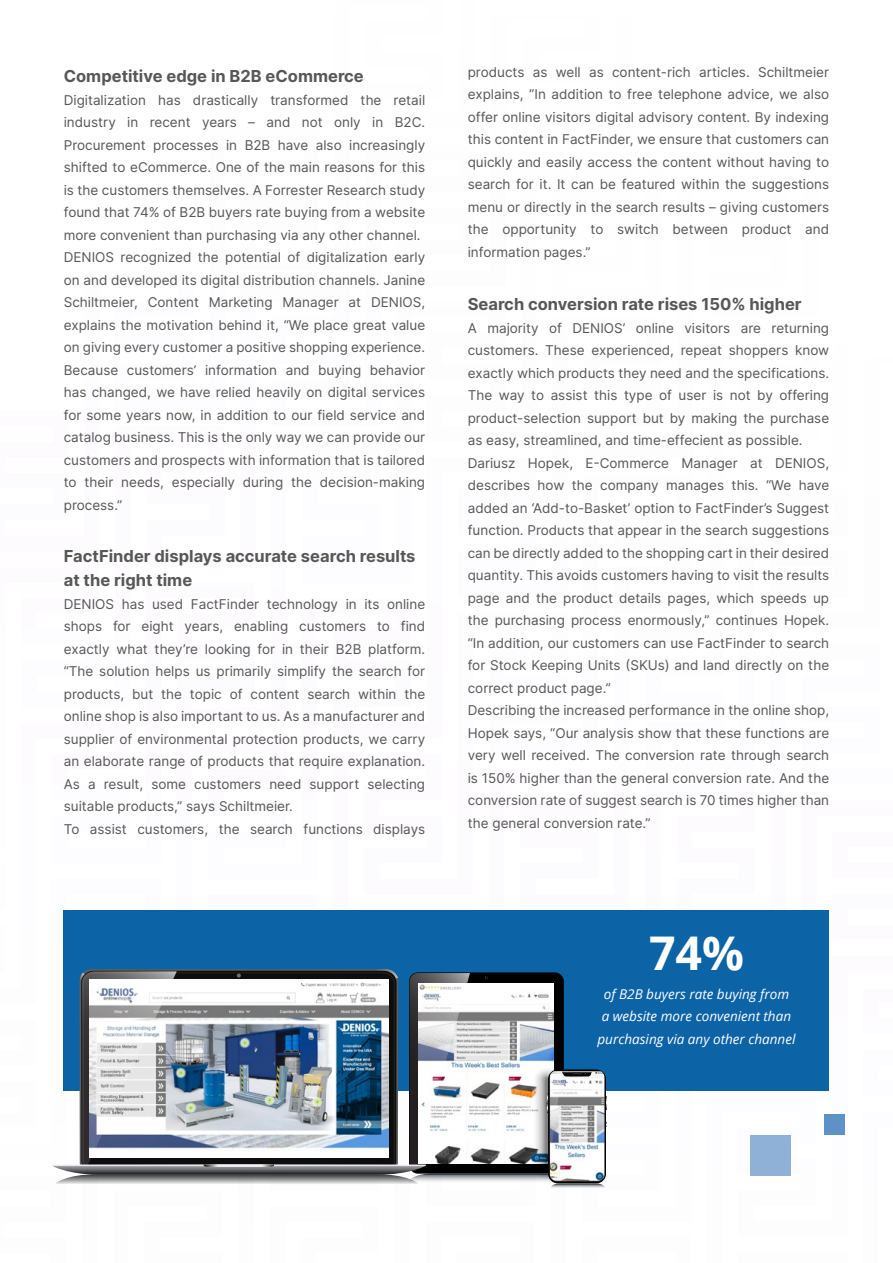
<style>
.page{position:relative;width:893px;height:1263px;background:#fff}
.page>*{position:absolute;margin:0;border:0;box-sizing:border-box;transform-origin:0 0}
.t1{font:700 46.5px "Open Sans";color:#fff}
.t2{font:700 16.5px/24px "Inter";color:#575756}
.t3{font:13.5px/22.5px "Inter";color:#575756}
.t4{font:italic 13.5px/22.5px "Open Sans";color:#fff;text-align:center}
</style>
<div class="page">
<div style="left:64px;top:910px;width:765px;height:180px;background:#0c63a6"></div>
<div style="left:750px;top:1135px;width:41px;height:40px;background:#8fb0d7"></div>
<div style="left:824px;top:1114px;width:20px;height:21px;background:#5e91c5"></div>
<img style="left:52px;top:969px;width:554px;height:219px">
<p class="t2" style="left:64px;top:63px;width:302px">Competitive edge in B2B eCommerce</p>
<p class="t3" style="left:64px;top:88px;width:363px">Digitalization has drastically transformed the retail industry in recent years – and not only in B2C.<br>Procurement processes in B2B have also increasingly shifted to eCommerce. One of the main reasons for this is the customers themselves. A Forrester Research study found that 74% of B2B buyers rate buying from a website more convenient than purchasing via any other channel.<br>DENIOS recognized the potential of digitalization early on and developed its digital distribution channels. Janine Schiltmeier, Content Marketing Manager at DENIOS, explains the motivation behind it, “We place great value on giving every customer a positive shopping experience.<br>Because customers’ information and buying behavior has changed, we have relied heavily on digital services for some years now, in addition to our field service and catalog business. This is the only way we can provide our customers and prospects with information that is tailored to their needs, especially during the decision-making process.”</p>
<p class="t2" style="left:64px;top:543px;width:353px">FactFinder displays accurate search results at the right time</p>
<p class="t3" style="left:64px;top:592px;width:363px">DENIOS has used FactFinder technology in its online shops for eight years, enabling customers to find exactly what they’re looking for in their B2B platform. “The solution helps us primarily simplify the search for products, but the topic of content search within the online shop is also important to us. As a manufacturer and supplier of environmental protection products, we carry an elaborate range of products that require explanation.<br>As a result, some customers need support selecting suitable products,” says Schiltmeier.<br>To assist customers, the search functions displays</p>
<p class="t3" style="left:468px;top:60px;width:363px;text-align:justify">products as well as content-rich articles. Schiltmeier explains, “In addition to free telephone advice, we also offer online visitors digital advisory content. By indexing this content in FactFinder, we ensure that customers can quickly and easily access the content without having to search for it. It can be featured within the suggestions menu or directly in the search results – giving customers the opportunity to switch between product and information pages.”</p>
<p class="t2" style="left:468px;top:291px;width:335px">Search conversion rate rises 150% higher</p>
<p class="t3" style="left:468px;top:316px;width:363px">A majority of DENIOS’ online visitors are returning customers. These experienced, repeat shoppers know exactly which products they need and the specifications.<br>The way to assist this type of user is not by offering product-selection support but by making the purchase as easy, streamlined, and time-effecient as possible.<br>Dariusz Hopek, E-Commerce Manager at DENIOS, describes how the company manages this. “We have added an ‘Add-to-Basket’ option to FactFinder’s Suggest function. Products that appear in the search suggestions can be directly added to the shopping cart in their desired quantity. This avoids customers having to visit the results page and the product details pages, which speeds up the purchasing process enormously,” continues Hopek. “In addition, our customers can use FactFinder to search for Stock Keeping Units (SKUs) and land directly on the correct product page.”<br>Describing the increased performance in the online shop, Hopek says, “Our analysis show that these functions are very well received. The conversion rate through search is 150% higher than the general conversion rate. And the conversion rate of suggest search is 70 times higher than the general conversion rate.”</p>
<h1 class="t1" style="left:649px;top:920px;width:96px">74%</h1>
<p class="t4" style="left:597px;top:982px;width:200px">of B2B buyers rate buying from<br>a website more convenient than purchasing via any other channel</p>
</div>
